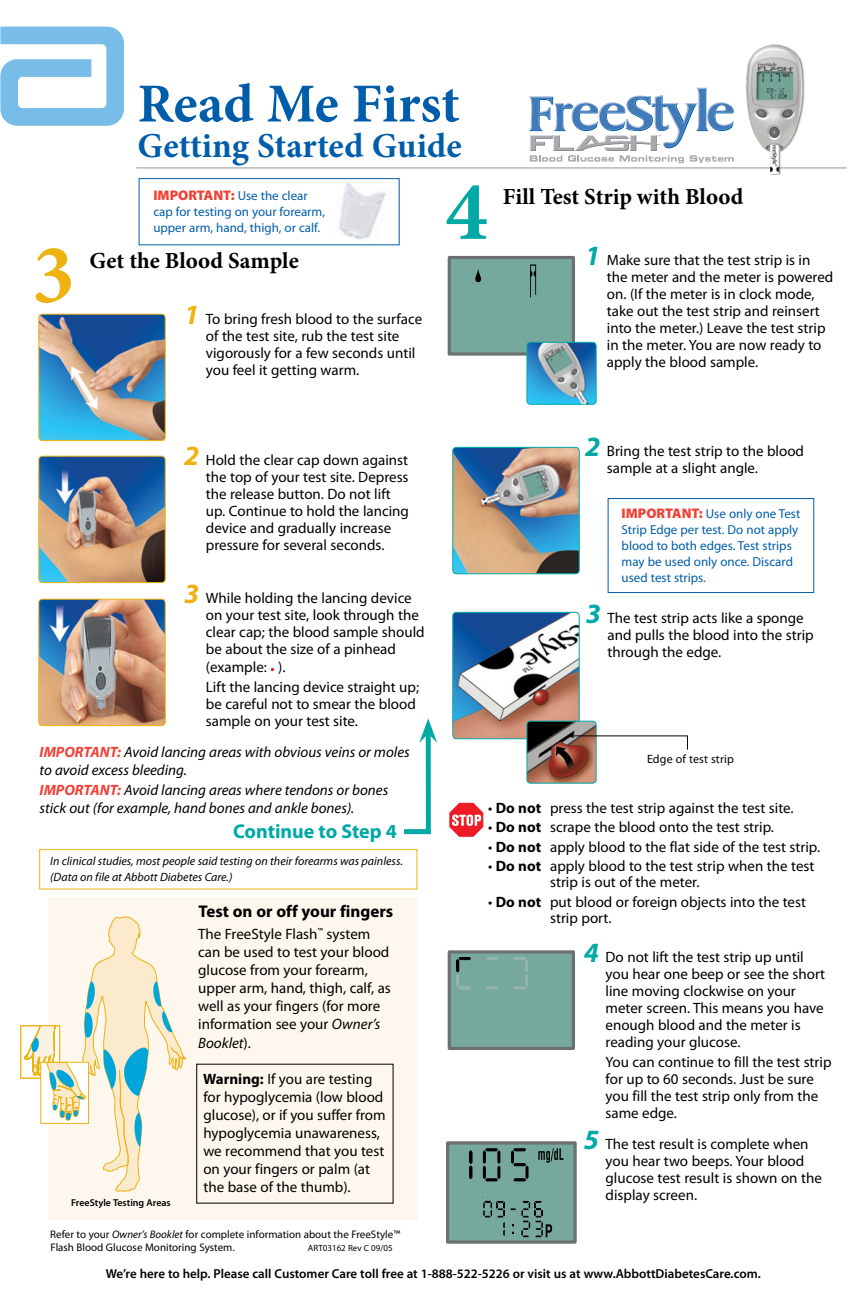
<style>
.page{position:relative;width:864px;height:1296px;background:#fff}
.page>*{position:absolute;margin:0;border:0;box-sizing:border-box;transform-origin:0 0}
.t1{font:700 85px "Minion Pro";color:#eeb211}
.t2{font:700 85px "Minion Pro";color:#00a9a6}
.t3{font:700 55px "Minion Pro";color:#005daa}
.t4{font:700 35px "Minion Pro";color:#005daa}
.t5{font:700 23px "Minion Pro";color:#000}
.t6{font:700 20px "Myriad Pro";color:#00a9a6}
.t7{font:700 17px "Myriad Pro";color:#000}
.t8{font:15px/17px "Myriad Pro";color:#000}
.t9{font:italic 15px/18.1px "Myriad Pro";color:#000}
.t10{font:13px/16px "Myriad Pro";color:#005daa}
.t11{font:600 13px "Myriad Pro";color:#000}
.t12{font:italic 12px/16.6px "Myriad Pro";color:#000}
.t13{font:12px "Myriad Pro";letter-spacing:.01em;color:#000}
.t14{font:11px/13.3px "Myriad Pro";color:#000}
.t15{font:600 10px "Myriad Pro";color:#000}
.t16{font:9px "Myriad Pro";color:#000}
.s1{font-weight:900;font-size:14px;color:#ef4135}
.s2{font-weight:700;font-style:italic;font-size:28px;color:#eeb211}
.s3{font-weight:700;font-style:italic;font-size:28px;color:#00a9a6}
.s4{font-weight:700;color:#ef4135}
.s5{font-style:italic}
.s6{font-weight:700}
</style>
<div class="page">
<div style="left:49px;top:897px;width:369px;height:323px;background:#fef7ee"></div>
<svg style="left:20px;top:916px;width:166px;height:276px"></svg>
<svg style="left:404px;top:718px;width:33px;height:117px"></svg>
<img style="left:39px;top:456px;width:126px;height:127px;border-radius:4px">
<div style="left:38px;top:456px;width:128px;height:127px;border:1px solid #eeb211;border-radius:4px"></div>
<img style="left:453px;top:447px;width:126px;height:127px;border-radius:4px">
<div style="left:452px;top:447px;width:128px;height:127px;border:1px solid #00a9a6;border-radius:4px"></div>
<div style="left:449px;top:257px;width:124px;height:97px;background:#76a89b"></div>
<div style="left:448px;top:256px;width:127px;height:100px;border:3px solid #6d6f71"></div>
<svg style="left:475px;top:269px;width:6px;height:13px"></svg>
<svg style="left:530px;top:264px;width:6px;height:33px"></svg>
<img style="left:527px;top:342px;width:69px;height:62px;border-radius:4px">
<div style="left:526px;top:342px;width:71px;height:63px;border:1px solid #00a9a6;border-radius:4px"></div>
<img style="left:453px;top:612px;width:126px;height:127px;border-radius:4px">
<div style="left:452px;top:612px;width:128px;height:127px;border:1px solid #00a9a6;border-radius:4px"></div>
<img style="left:527px;top:721px;width:69px;height:62px;border-radius:4px">
<div style="left:526px;top:721px;width:71px;height:63px;border:1px solid #00a9a6;border-radius:4px"></div>
<svg style="left:568px;top:733px;width:120px;height:17px"></svg>
<svg style="left:449px;top:803px;width:34px;height:34px"></svg>
<div style="left:449px;top:952px;width:124px;height:96px;background:#76a89b"></div>
<div style="left:448px;top:950px;width:127px;height:100px;border:3px solid #6d6f71"></div>
<svg style="left:486px;top:986px;width:12px;height:3px"></svg>
<svg style="left:456px;top:957px;width:15px;height:32px"></svg>
<svg style="left:486px;top:957px;width:12px;height:3px"></svg>
<svg style="left:513px;top:957px;width:15px;height:32px"></svg>
<div style="left:448px;top:1143px;width:127px;height:99px;background:#76a89b"></div>
<div style="left:446px;top:1141px;width:131px;height:103px;border:3px solid #6d6f71"></div>
<svg style="left:483px;top:1201px;width:69px;height:36px"></svg>
<svg style="left:483px;top:1148px;width:17px;height:33px"></svg>
<svg style="left:469px;top:1150px;width:3px;height:29px"></svg>
<svg style="left:511px;top:1148px;width:18px;height:33px"></svg>
<svg style="left:538px;top:1148px;width:25px;height:15px"></svg>
<img style="left:39px;top:314px;width:126px;height:127px;border-radius:4px">
<div style="left:38px;top:314px;width:128px;height:127px;border:1px solid #eeb211;border-radius:4px"></div>
<div style="left:39px;top:849px;width:378px;height:40px;border:1px solid #eeb211"></div>
<img style="left:39px;top:599px;width:126px;height:127px;border-radius:4px">
<div style="left:38px;top:599px;width:128px;height:127px;border:1px solid #eeb211;border-radius:4px"></div>
<svg style="left:0;top:26px;width:124px;height:100px"></svg>
<hr style="left:136px;top:168px;width:711px;height:1px;background:#939598">
<svg style="left:529px;top:88px;width:205px;height:75px"></svg>
<img style="left:743px;top:44px;width:65px;height:131px">
<img style="left:329px;top:182px;width:63px;height:64px">
<div style="left:139px;top:178px;width:261px;height:67px;border:1px solid #005daa"></div>
<div style="left:608px;top:498px;width:206px;height:95px;border:1px solid #005daa"></div>
<h2 class="t3" style="left:138px;top:65px;width:324px">Read Me First</h2>
<h3 class="t4" style="left:138px;top:122px;width:326px">Getting Started Guide</h3>
<p class="t10" style="left:153px;top:187px;width:173px"><span class="s1">IMPORTANT:</span> Use the clear cap for testing on your forearm, upper arm, hand, thigh, or calf.</p>
<h1 class="t2" style="left:445px;top:152px;width:44px">4</h1>
<h1 class="t1" style="left:32px;top:215px;width:44px">3</h1>
<h3 class="t5" style="left:89px;top:245px;width:211px">Get the Blood Sample</h3>
<p class="t8" style="left:206px;top:311px;width:218px;text-indent:-22px"><span class="s2">1</span> To bring fresh blood to the surface of the test site, rub the test site vigorously for a few seconds until you feel it getting warm.</p>
<h3 class="t5" style="left:503px;top:181px;width:242px">Fill Test Strip with Blood</h3>
<p class="t8" style="left:607px;top:252px;width:228px;text-indent:-22px"><span class="s3">1</span> Make sure that the test strip is in the meter and the meter is powered on. (If the meter is in clock mode, take out the test strip and reinsert into the meter.) Leave the test strip in the meter. You are now ready to apply the blood sample.</p>
<p class="t8" style="left:206px;top:451px;width:205px;text-indent:-22px"><span class="s2">2</span> Hold the clear cap down against the top of your test site. Depress the release button. Do not lift up. Continue to hold the lancing device and gradually increase pressure for several seconds.</p>
<p class="t8" style="left:206px;top:589px;width:220px;line-height:17.3px;text-indent:-22px"><span class="s2">3</span> While holding the lancing device on your test site, look through the clear cap; the blood sample should be about the size of a pinhead (example: ).</p>
<p class="t8" style="left:206px;top:678px;width:215px">Lift the lancing device straight up; be careful not to smear the blood sample on your test site.</p>
<p class="t8" style="left:607px;top:443px;width:199px;text-indent:-22px"><span class="s3">2</span> Bring the test strip to the blood sample at a slight angle.</p>
<p class="t10" style="left:622px;top:506px;width:180px"><span class="s1">IMPORTANT:</span> Use only one Test<br>Strip Edge per test. Do not apply blood to both edges. Test strips may be used only once. Discard used test strips.</p>
<p class="t8" style="left:608px;top:609px;width:208px;text-indent:-22px"><span class="s3">3</span> The test strip acts like a sponge and pulls the blood into the strip through the edge.</p>
<p class="t9" style="left:40px;top:743px;width:372px"><span class="s4">IMPORTANT:</span> Avoid lancing areas with obvious veins or moles to avoid excess bleeding.</p>
<p class="t9" style="left:40px;top:781px;width:350px"><span class="s4">IMPORTANT:</span> Avoid lancing areas where tendons or bones stick out (for example, hand bones and ankle bones).</p>
<h3 class="t6" style="left:233px;top:818px;width:165px">Continue to Step 4</h3>
<p class="t12" style="left:50px;top:852px;width:354px">In clinical studies, most people said testing on their forearms was painless. (Data on file at Abbott Diabetes Care.)</p>
<p class="t7" style="left:199px;top:901px;width:196px">Test on or off your fingers</p>
<p class="t8" style="left:198px;top:925px;width:194px;line-height:18.1px">The FreeStyle Flash<sup>™</sup> system can be used to test your blood glucose from your forearm, upper arm, hand, thigh, calf, as well as your fingers (for more information see your <span class="s5">Owner’s<br>Booklet</span>).</p>
<p class="t15" style="left:71px;top:1196px;width:101px">FreeStyle Testing Areas</p>
<p class="t8" style="left:203px;top:1070px;width:184px;line-height:18px"><span class="s6">Warning:</span> If you are testing for hypoglycemia (low blood glucose), or if you suffer from hypoglycemia unawareness, we recommend that you test on your fingers or palm (at the base of the thumb).</p>
<p class="t14" style="left:50px;top:1227px;width:351px">Refer to your <span class="s5">Owner’s Booklet</span> for complete information about the FreeStyle™<br>Flash Blood Glucose Monitoring System.</p>
<p class="t16" style="left:308px;top:1243px;width:86px">ART03162 Rev C 09/05</p>
<p class="t13" style="left:647px;top:752px;width:88px">Edge of test strip</p>
<p class="t8" style="left:488px;top:799px;width:307px">• <span class="s6">Do not</span> press the test strip against the test site.</p>
<p class="t8" style="left:488px;top:818px;width:287px">• <span class="s6">Do not</span> scrape the blood onto the test strip.</p>
<p class="t8" style="left:488px;top:838px;width:334px">• <span class="s6">Do not</span> apply blood to the flat side of the test strip.</p>
<p class="t8" style="left:550px;top:858px;width:266px;line-height:16px;text-indent:-62px">• <span class="s6">Do not</span> apply blood to the test strip when the test strip is out of the meter.</p>
<p class="t8" style="left:550px;top:894px;width:257px;line-height:16px;text-indent:-62px">• <span class="s6">Do not</span> put blood or foreign objects into the test strip port.</p>
<p class="t8" style="left:606px;top:948px;width:221px;text-indent:-22px"><span class="s3">4</span> Do not lift the test strip up until you hear one beep or see the short line moving clockwise on your meter screen. This means you have enough blood and the meter is reading your glucose.</p>
<p class="t8" style="left:606px;top:1053px;width:228px">You can continue to fill the test strip for up to 60 seconds. Just be sure you fill the test strip only from the same edge.</p>
<p class="t8" style="left:606px;top:1136px;width:218px;text-indent:-22px"><span class="s3">5</span> The test result is complete when you hear two beeps. Your blood glucose test result is shown on the display screen.</p>
<p class="t11" style="left:106px;top:1265px;width:656px">We’re here to help. Please call Customer Care toll free at 1-888-522-5226 or visit us at www.AbbottDiabetesCare.com.</p>
</div>
